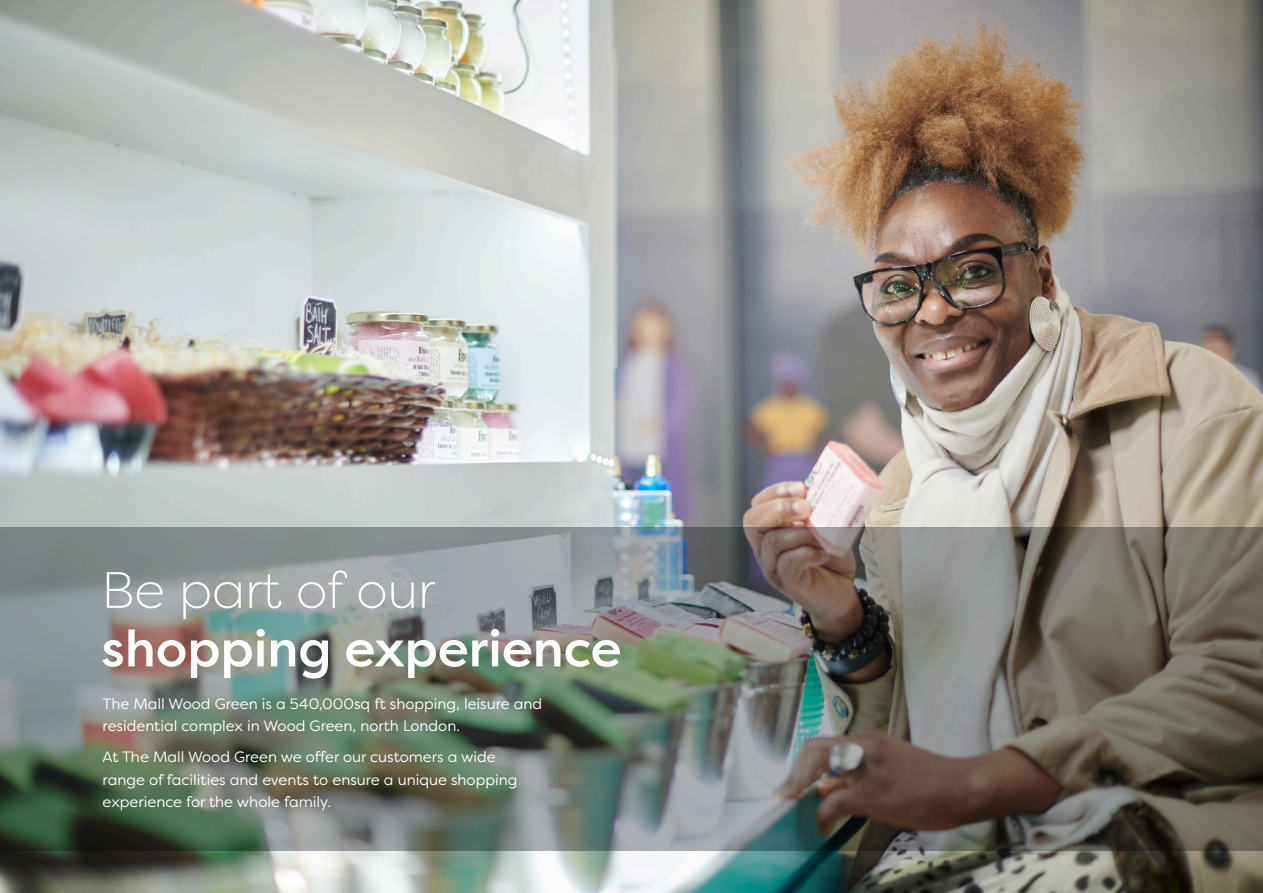
<style>
.page{position:relative;width:1263px;height:893px;background:#fff}
.page>*{position:absolute;margin:0;border:0;box-sizing:border-box;transform-origin:0 0}
.t1{font:500 51px "Filson Pro";color:#fff}
.t2{font:300 51px "Filson Pro";color:#fff}
.t3{font:15px/22.5px "Filson Pro";color:#fff}
</style>
<div class="page">
<img style="left:0;top:0;width:1263px;height:893px">
<img style="left:0;top:527px;width:1263px;height:324px">
<p class="t2" style="left:101px;top:557px;width:335px">Be part of our</p>
<p class="t1" style="left:101px;top:613px;width:522px">shopping experience</p>
<p class="t3" style="left:103px;top:692px;width:441px">The Mall Wood Green is a 540,000sq ft shopping, leisure and residential complex in Wood Green, north London.</p>
<p class="t3" style="left:103px;top:745px;width:416px">At The Mall Wood Green we offer our customers a wide range of facilities and events to ensure a unique shopping experience for the whole family.</p>
</div>
